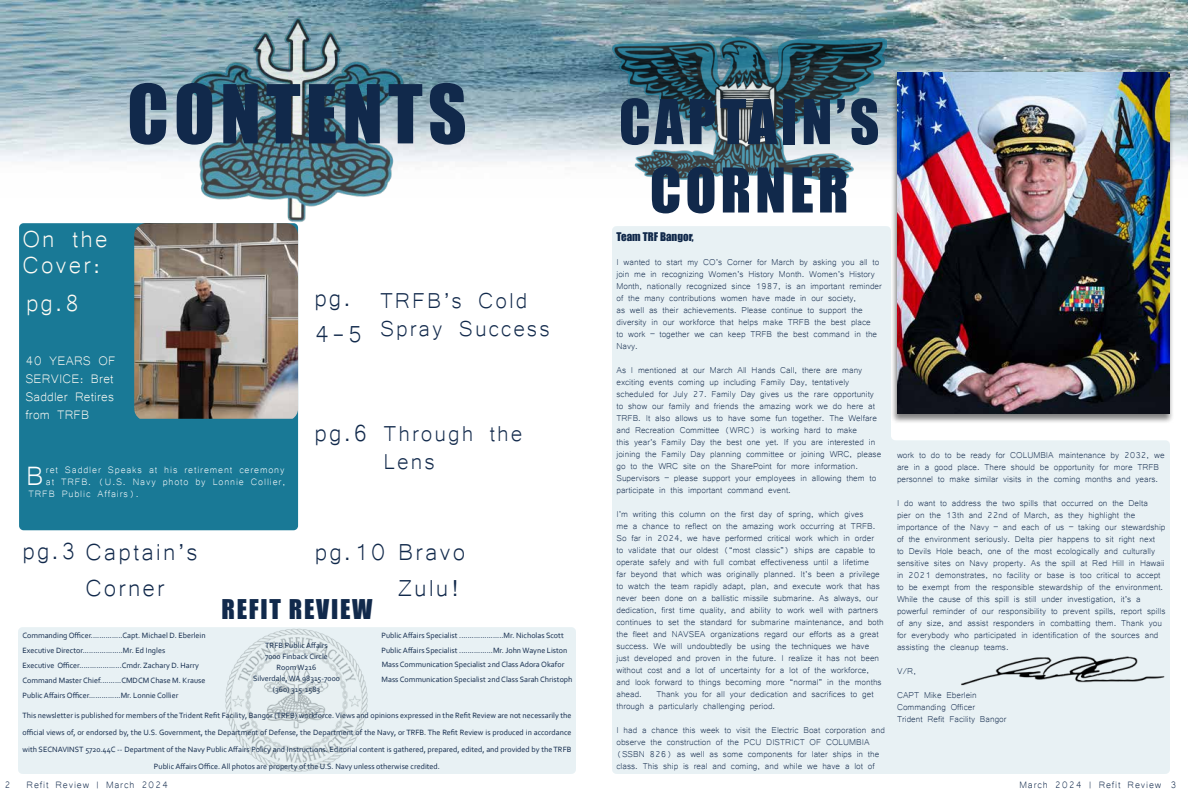
<style>
.page{position:relative;width:1188px;height:792px;background:#fff}
.page>*{position:absolute;margin:0;border:0;box-sizing:border-box;transform-origin:0 0}
.t1{font:75px "Impact";letter-spacing:.07em;color:#11294b}
.t2{font:57px/68.4px "Impact";letter-spacing:.07em;color:#11294b;text-align:center}
.t3{font:34.4px "Microsoft Yi Baiti";color:#fff}
.t4{font:30px/36px "Microsoft Yi Baiti";letter-spacing:.07em;color:#11294b}
.t5{font:30px/26px "Microsoft Yi Baiti";letter-spacing:.07em;color:#fffbf4}
.t6{font:28px/28px "Microsoft Yi Baiti";letter-spacing:.07em;color:#11294b}
.t7{font:25px "Impact";letter-spacing:.07em;color:#11294b}
.t8{font:16px/18px "Microsoft Yi Baiti";letter-spacing:.01em;color:#fffbf4}
.t9{font:12px "Microsoft Yi Baiti";letter-spacing:.07em;color:#fff}
.t10{font:12px "Microsoft Yi Baiti";letter-spacing:.07em;color:#11294b}
.t11{font:11px/12px "Microsoft Yi Baiti";color:#11294b}
.t12{font:11px "Impact";color:#11294b}
.t13{font:8px/11px "Corbel";color:#11294b}
</style>
<div class="page">
<div style="left:19px;top:223px;width:279px;height:307px;background:#197996;border-radius:4px"></div>
<svg style="left:18px;top:627px;width:558px;height:147px;background:#e5eef1"></svg>
<div style="left:612px;top:226px;width:558px;height:548px;background:#e8f1f4"></div>
<img style="left:0;top:0;width:1188px;height:162px">
<img style="left:184px;top:9px;width:226px;height:221px">
<img style="left:612px;top:37px;width:274px;height:143px">
<div style="left:890px;top:72px;width:284px;height:352px;background:#000;opacity:.5"></div>
<img style="left:897px;top:73px;width:273px;height:341px">
<img style="left:951px;top:635px;width:219px;height:71px">
<img style="left:134px;top:223px;width:164px;height:196px">
<h1 class="t1" style="left:127px;top:56px;width:341px">CONTENTS</h1>
<h3 class="t5" style="left:22px;top:223px;width:86px">On the<br>Cover:</h3>
<h3 class="t5" style="left:26px;top:288px;width:55px">pg.8</h3>
<h3 class="t8" style="left:25px;top:351px;width:92px">40 YEARS OF<br>SERVICE: Bret<br>Saddler Retires from TRFB</h3>
<h3 class="t4" style="left:314px;top:278px;width:50px">pg.<br>4-5</h3>
<h3 class="t6" style="left:380px;top:285px;width:171px">TRFB’s Cold<br>Spray Success</h3>
<h3 class="t3" style="left:26px;top:455px;width:19px">B</h3>
<p class="t9" style="left:46px;top:462px;width:240px">ret Saddler Speaks at his retirement ceremony</p>
<p class="t9" style="left:46px;top:474px;width:241px">at TRFB. (U.S. Navy photo by Lonnie Collier,</p>
<p class="t9" style="left:28px;top:486px;width:112px">TRFB Public Affairs).</p>
<h3 class="t4" style="left:315px;top:413px;width:55px">pg.6</h3>
<h3 class="t6" style="left:384px;top:418px;width:140px">Through the<br>Lens</h3>
<h3 class="t4" style="left:23px;top:532px;width:177px">pg.3 Captain’s</h3>
<h3 class="t4" style="left:315px;top:532px;width:152px">pg.10 Bravo</h3>
<h3 class="t4" style="left:85px;top:568px;width:81px">Corner</h3>
<h3 class="t4" style="left:398px;top:568px;width:63px">Zulu!</h3>
<h3 class="t7" style="left:221px;top:590px;width:153px">REFIT REVIEW</h3>
<p class="t13" style="left:253px;top:640px;width:88px;text-align:center">TRFB Public Affairs<br>7000 Finback Circle<br>Room W216<br>Silverdale, WA 98315-7000 (360) 315-1583</p>
<p class="t13" style="left:23px;top:706px;width:550px;line-height:17px;text-align:center">This newsletter is published for members of the Trident Refit Facility, Bangor (TRFB) workforce. Views and opinions expressed in the Refit Review are not necessarily the official views of, or endorsed by, the U.S. Government, the Department of Defense, the Department of the Navy, or TRFB. The Refit Review is produced in accordance with SECNAVINST 5720.44C -- Department of the Navy Public Affairs Policy and Instructions. Editorial content is gathered, prepared, edited, and provided by the TRFB Public Affairs Office. All photos are property of the U.S. Navy unless otherwise credited.</p>
<p class="t13" style="left:382px;top:627px;width:187px;line-height:15px">Public Affairs Specialist .....................Mr. Nicholas Scott<br>Public Affairs Specialist ................Mr. John Wayne Liston</p>
<p class="t13" style="left:23px;top:628px;width:185px;line-height:14.5px">Commanding Officer...............Capt. Michael D. Eberlein<br>Executive Director...................Mr. Ed Ingles</p>
<p class="t13" style="left:23px;top:658px;width:184px;line-height:14.7px">Executive Officer....................Cmdr. Zachary D. Harry<br>Command Master Chief..........CMDCM Chase M. Krause</p>
<p class="t13" style="left:382px;top:659px;width:184px">Mass Communication Specialist 2nd Class Adora Okafor</p>
<p class="t13" style="left:23px;top:689px;width:157px">Public Affairs Officer...............Mr. Lonnie Collier</p>
<p class="t13" style="left:382px;top:674px;width:192px">Mass Communication Specialist 2nd Class Sarah Christoph</p>
<h2 class="t2" style="left:619px;top:86px;width:262px">CAPTAIN’S<br>CORNER</h2>
<p class="t12" style="left:616px;top:228px;width:79px">Team TRF Bangor,</p>
<p class="t11" style="left:616px;top:255px;width:267px">I wanted to start my CO’s Corner for March by asking you all to join me in recognizing Women’s History Month. Women’s History Month, nationally recognized since 1987, is an important reminder of the many contributions women have made in our society,<br>as well as their achievements. Please continue to support the diversity in our workforce that helps make TRFB the best place<br>to work – together we can keep TRFB the best command in the Navy.</p>
<p class="t11" style="left:616px;top:363px;width:266px">As I mentioned at our March All Hands Call, there are many exciting events coming up including Family Day, tentatively scheduled for July 27. Family Day gives us the rare opportunity to show our family and friends the amazing work we do here at TRFB. It also allows us to have some fun together. The Welfare and Recreation Committee (WRC) is working hard to make<br>this year’s Family Day the best one yet. If you are interested in joining the Family Day planning committee or joining WRC, please go to the WRC site on the SharePoint for more information.<br>Supervisors – please support your employees in allowing them to participate in this important command event.</p>
<p class="t11" style="left:616px;top:507px;width:269px">I’m writing this column on the first day of spring, which gives<br>me a chance to reflect on the amazing work occurring at TRFB.<br>So far in 2024, we have performed critical work which in order to validate that our oldest (“most classic”) ships are capable to operate safely and with full combat effectiveness until a lifetime<br>far beyond that which was originally planned. It’s been a privilege to watch the team rapidly adapt, plan, and execute work that has never been done on a ballistic missile submarine. As always, our dedication, first time quality, and ability to work well with partners continues to set the standard for submarine maintenance, and both the fleet and NAVSEA organizations regard our efforts as a great success. We will undoubtedly be using the techniques we have just developed and proven in the future. I realize it has not been without cost and a lot of uncertainty for a lot of the workforce, and look forward to things becoming more “normal” in the months ahead.</p>
<p class="t11" style="left:616px;top:687px;width:259px;text-indent:40px">Thank you for all your dedication and sacrifices to get through a particularly challenging period.</p>
<p class="t11" style="left:616px;top:723px;width:270px">I had a chance this week to visit the Electric Boat corporation and observe the construction of the PCU DISTRICT OF COLUMBIA (SSBN 826) as well as some components for later ships in the class. This ship is real and coming, and while we have a lot of</p>
<p class="t11" style="left:897px;top:448px;width:269px">work to do to be ready for COLUMBIA maintenance by 2032, we are in a good place. There should be opportunity for more TRFB personnel to make similar visits in the coming months and years.</p>
<p class="t11" style="left:897px;top:496px;width:270px">I do want to address the two spills that occurred on the Delta<br>pier on the 13th and 22nd of March, as they highlight the importance of the Navy – and each of us – taking our stewardship of the environment seriously. Delta pier happens to sit right next<br>to Devils Hole beach, one of the most ecologically and culturally sensitive sites on Navy property. As the spill at Red Hill in Hawaii in 2021 demonstrates, no facility or base is too critical to accept to be exempt from the responsible stewardship of the environment.<br>While the cause of this spill is still under investigation, it’s a powerful reminder of our responsibility to prevent spills, report spills of any size, and assist responders in combatting them. Thank you for everybody who participated in identification of the sources and assisting the cleanup teams.</p>
<p class="t11" style="left:897px;top:658px;width:81px;line-height:24px">V/R,<br>CAPT Mike Eberlein</p>
<p class="t11" style="left:897px;top:700px;width:111px">Commanding Officer<br>Trident Refit Facility Bangor</p>
<p class="t10" style="left:5px;top:777px;width:8px">2</p>
<p class="t10" style="left:27px;top:777px;width:143px">Refit Review | March 2024</p>
<p class="t10" style="left:1020px;top:777px;width:158px">March 2024 | Refit Review 3</p>
</div>
